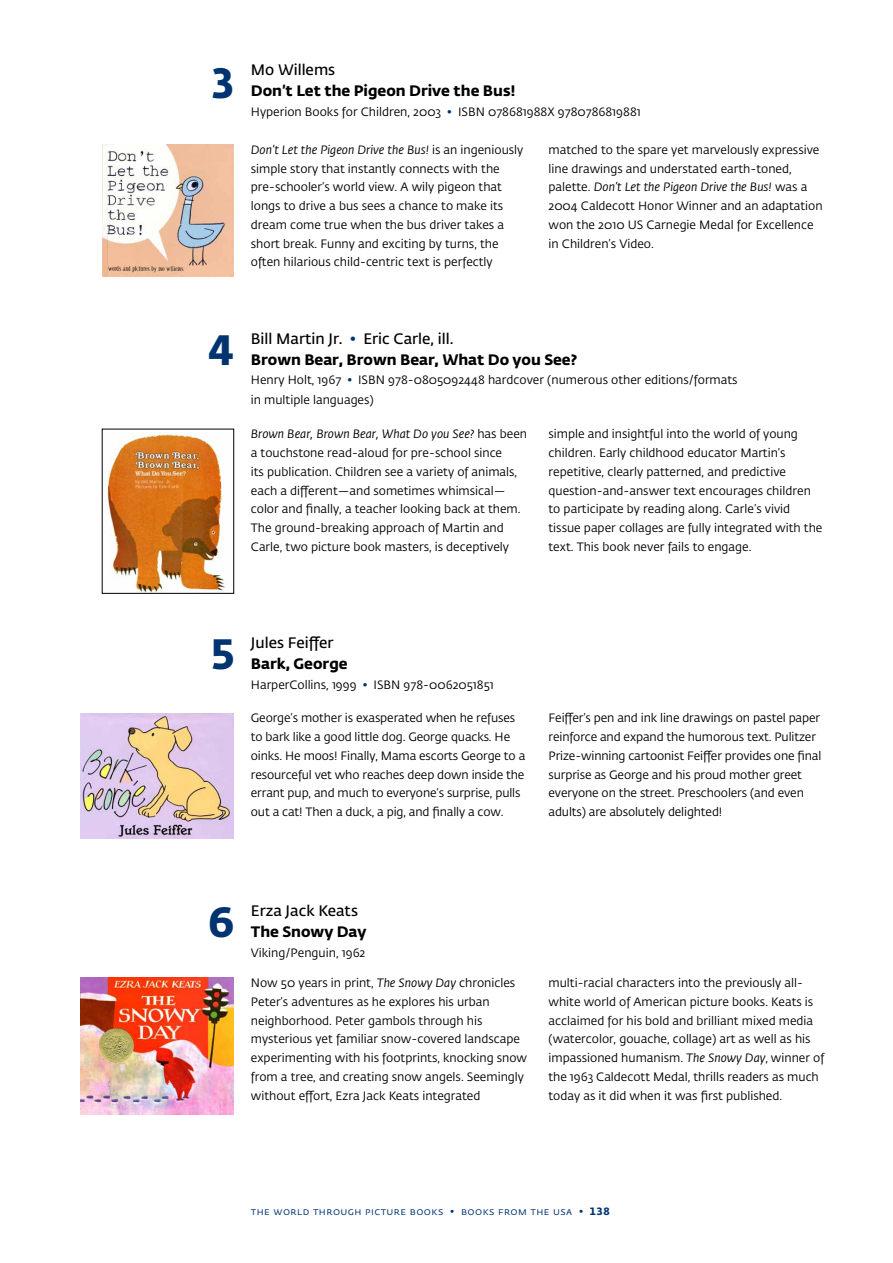
<style>
.page{position:relative;width:893px;height:1263px;background:#fff}
.page>*{position:absolute;margin:0;border:0;box-sizing:border-box;transform-origin:0 0}
.t1{font:700 42px "Fedra Sans Pro";color:#003471}
.t2{font:700 15px/21px "Fedra Sans Pro";color:#000}
.t3{font:600 15px "Fedra Sans Pro";color:#000}
.t4{font:12px/18.8px "Fedra Sans Pro";color:#000}
.t5{font:10.5px "Fedra Sans Pro";letter-spacing:.04em;color:#003471}
.s1{color:#003471}
.s2{font-style:italic}
.s3{font-weight:600}
.s4{font-weight:600;color:#003471}
.s5{font-weight:700}
</style>
<div class="page">
<img style="left:102px;top:145px;width:132px;height:132px">
<img style="left:104px;top:432px;width:121px;height:159px">
<img style="left:81px;top:713px;width:153px;height:125px">
<img style="left:81px;top:978px;width:153px;height:136px">
<h1 class="t1" style="left:212px;top:49px;width:23px">3</h1>
<p class="t3" style="left:251px;top:59px;width:86px">Mo Willems</p>
<p class="t2" style="left:251px;top:80px;width:266px">Don’t Let the Pigeon Drive the Bus!</p>
<p class="t4" style="left:251px;top:102px;width:391px">Hyperion Books for Children, 2003 <span class="s1">•</span> ISBN 078681988X 9780786819881</p>
<p class="t4" style="left:251px;top:140px;width:274px"><span class="s2">Don’t Let the Pigeon Drive the Bus!</span> is an ingeniously simple story that instantly connects with the pre-schooler’s world view. A wily pigeon that longs to drive a bus sees a chance to make its dream come true when the bus driver takes a short break. Funny and exciting by turns, the often hilarious child-centric text is perfectly</p>
<p class="t4" style="left:549px;top:140px;width:276px">matched to the spare yet marvelously expressive line drawings and understated earth-toned, palette. <span class="s2">Don’t Let the Pigeon Drive the Bus!</span> was a 2004 Caldecott Honor Winner and an adaptation won the 2010 US Carnegie Medal for Excellence in Children’s Video.</p>
<h1 class="t1" style="left:209px;top:316px;width:26px">4</h1>
<p class="t2" style="left:251px;top:327px;width:328px"><span class="s3">Bill Martin Jr.</span> <span class="s4">•</span> <span class="s3">Eric Carle, ill.<br></span>Brown Bear, Brown Bear, What Do you See?</p>
<p class="t4" style="left:251px;top:370px;width:488px;line-height:19.5px">Henry Holt, 1967 <span class="s1">•</span> ISBN 978-0805092448 hardcover (numerous other editions/formats in multiple languages)</p>
<p class="t4" style="left:251px;top:424px;width:278px"><span class="s2">Brown Bear, Brown Bear, What Do you See?</span> has been a touchstone read-aloud for pre-school since<br>its publication. Children see a variety of animals, each a different—and sometimes whimsical— color and finally, a teacher looking back at them.<br>The ground-breaking approach of Martin and Carle, two picture book masters, is deceptively</p>
<p class="t4" style="left:549px;top:424px;width:275px">simple and insightful into the world of young children. Early childhood educator Martin’s repetitive, clearly patterned, and predictive question-and-answer text encourages children to participate by reading along. Carle’s vivid tissue paper collages are fully integrated with the text. This book never fails to engage.</p>
<h1 class="t1" style="left:211px;top:621px;width:24px">5</h1>
<p class="t3" style="left:251px;top:632px;width:84px">Jules Feiffer</p>
<p class="t2" style="left:251px;top:652px;width:98px">Bark, George</p>
<p class="t4" style="left:251px;top:675px;width:245px">HarperCollins, 1999 <span class="s1">•</span> ISBN 978-0062051851</p>
<p class="t4" style="left:251px;top:708px;width:276px">George’s mother is exasperated when he refuses to bark like a good little dog. George quacks. He oinks. He moos! Finally, Mama escorts George to a resourceful vet who reaches deep down inside the errant pup, and much to everyone’s surprise, pulls out a cat! Then a duck, a pig, and finally a cow.</p>
<p class="t4" style="left:549px;top:708px;width:274px">Feiffer’s pen and ink line drawings on pastel paper reinforce and expand the humorous text. Pulitzer Prize-winning cartoonist Feiffer provides one final surprise as George and his proud mother greet everyone on the street. Preschoolers (and even adults) are absolutely delighted!</p>
<h1 class="t1" style="left:208px;top:889px;width:27px">6</h1>
<p class="t3" style="left:251px;top:900px;width:109px">Erza Jack Keats</p>
<p class="t2" style="left:251px;top:920px;width:117px">The Snowy Day</p>
<p class="t4" style="left:251px;top:943px;width:116px">Viking/Penguin, 1962</p>
<p class="t4" style="left:251px;top:973px;width:278px">Now 50 years in print, <span class="s2">The Snowy Day</span> chronicles Peter’s adventures as he explores his urban neighborhood. Peter gambols through his mysterious yet familiar snow-covered landscape experimenting with his footprints, knocking snow from a tree, and creating snow angels. Seemingly without effort, Ezra Jack Keats integrated</p>
<p class="t4" style="left:549px;top:973px;width:277px">multi-racial characters into the previously all&shy;white world of American picture books. Keats is acclaimed for his bold and brilliant mixed media (watercolor, gouache, collage) art as well as his impassioned humanism. <span class="s2">The Snowy Day</span>, winner of the 1963 Caldecott Medal, thrills readers as much today as it did when it was first published.</p>
<p class="t5" style="left:251px;top:1204px;width:360px">the world through picture books • books from the usa • <span class="s5">138</span></p>
</div>
